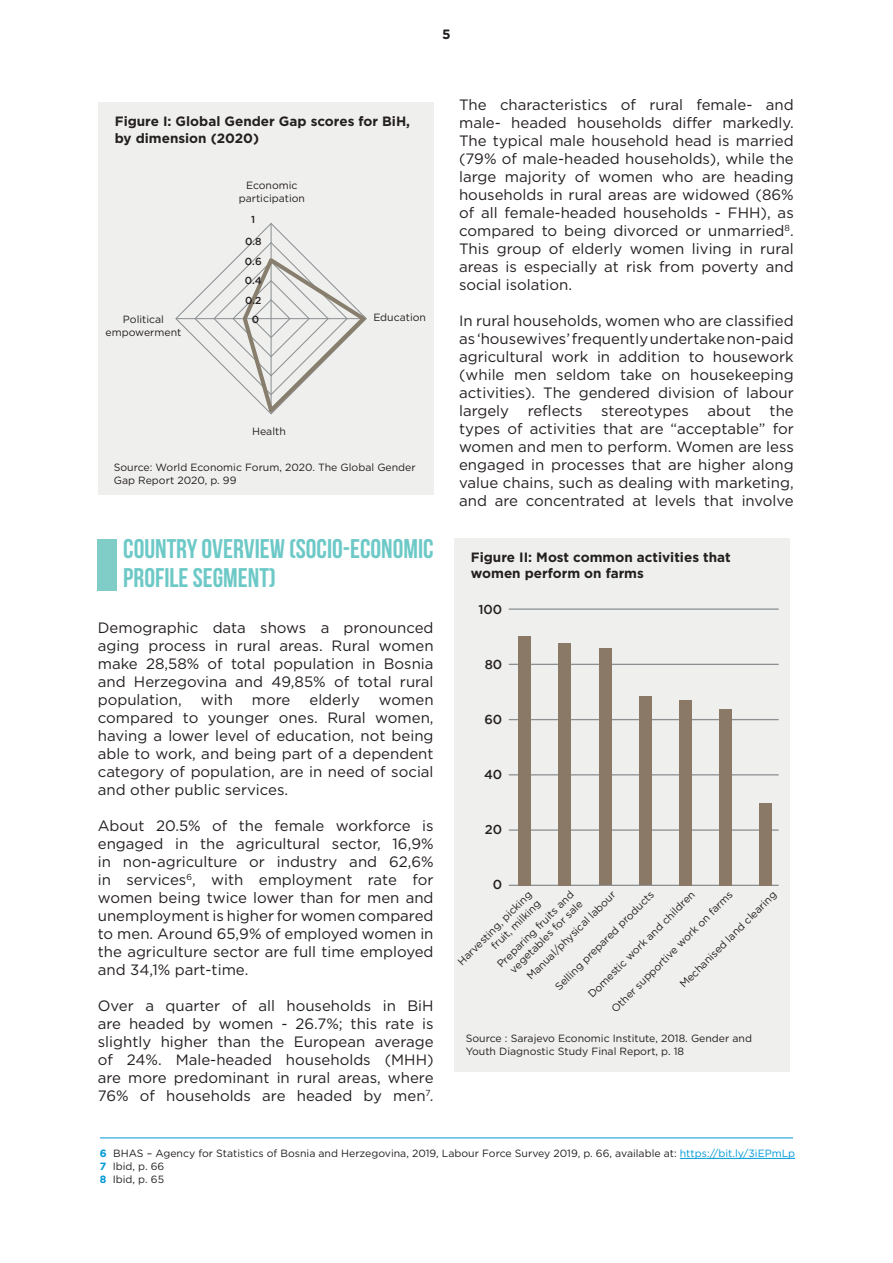
<style>
.page{position:relative;width:893px;height:1263px;background:#fff}
.page>*{position:absolute;margin:0;border:0;box-sizing:border-box;transform-origin:0 0}
.t1{font:700 27px/28.5px "Bebas Neue";color:#6dc9c7}
.t2{font:15px/18px "Gotham";color:#241f1f;text-align:justify}
.t3{font:700 13.5px/16.2px "Gotham";color:#241f1f}
.t4{font:500 12.9px "Gotham";color:#241f1f}
.t5{font:10.5px/12.6px "Gotham";color:#241f1f}
.t6{font:500 10.2px "Gotham";color:#241f1f}
.s1{font-weight:700;color:#0099d8}
.s2{color:#0099d8}
</style>
<div class="page">
<hr style="left:680px;top:1158px;width:115px;height:1px;background:#0099d8">
<hr style="left:100px;top:1137px;width:693px;height:1px;background:#0099d8">
<div style="left:98px;top:102px;width:336px;height:392px;background:#efefed"></div>
<div style="left:454px;top:538px;width:336px;height:533px;background:#efefed"></div>
<svg style="left:175px;top:223px;width:192px;height:192px"></svg>
<hr style="left:509px;top:885px;width:270px;height:1px;background:#8c9093">
<hr style="left:509px;top:608px;width:270px;height:2px;background:#8c9093">
<hr style="left:509px;top:664px;width:270px;height:1px;background:#8c9093">
<hr style="left:509px;top:719px;width:270px;height:1px;background:#8c9093">
<hr style="left:509px;top:774px;width:270px;height:1px;background:#8c9093">
<hr style="left:509px;top:829px;width:270px;height:2px;background:#8c9093">
<div style="left:518px;top:636px;width:13px;height:249px;background:#8b7967"></div>
<div style="left:558px;top:643px;width:13px;height:242px;background:#8b7967"></div>
<div style="left:598px;top:648px;width:13px;height:237px;background:#8b7967"></div>
<div style="left:639px;top:696px;width:13px;height:189px;background:#8b7967"></div>
<div style="left:679px;top:700px;width:13px;height:185px;background:#8b7967"></div>
<div style="left:719px;top:709px;width:13px;height:176px;background:#8b7967"></div>
<div style="left:759px;top:803px;width:13px;height:82px;background:#8b7967"></div>
<div style="left:98px;top:539px;width:19px;height:51px;background:#80cdc8"></div>
<p class="t3" style="left:442px;top:26px;width:10px">5</p>
<p class="t3" style="left:115px;top:114px;width:297px">Figure I: Global Gender Gap scores for BiH, by dimension (2020)</p>
<p class="t5" style="left:239px;top:179px;width:68px;text-align:center">Economic participation</p>
<p class="t6" style="left:251px;top:214px;width:6px">1</p>
<p class="t6" style="left:245px;top:236px;width:18px">0.8</p>
<p class="t6" style="left:245px;top:255px;width:18px">0.6</p>
<p class="t6" style="left:245px;top:274px;width:19px">0.4</p>
<p class="t5" style="left:106px;top:313px;width:77px;text-align:center">Political empowerment</p>
<p class="t6" style="left:245px;top:295px;width:18px">0.2</p>
<p class="t6" style="left:252px;top:313px;width:9px">0</p>
<p class="t5" style="left:252px;top:424px;width:35px">Health</p>
<p class="t5" style="left:373px;top:311px;width:54px">Education</p>
<p class="t5" style="left:114px;top:461px;width:303px">Source: World Economic Forum, 2020. The Global Gender<br>Gap Report 2020, p. 99</p>
<h1 class="t1" style="left:123px;top:534px;width:312px">COUNTRY OVERVIEW (SOCIO-ECONOMIC<br>PROFILE SEGMENT)</h1>
<p class="t2" style="left:98px;top:618px;width:337px">Demographic data shows a pronounced aging process in rural areas. Rural women make 28,58% of total population in Bosnia and Herzegovina and 49,85% of total rural population,</p>
<p class="t2" style="left:201px;top:690px;width:34px">with</p>
<p class="t2" style="left:252px;top:690px;width:40px">more</p>
<p class="t2" style="left:309px;top:690px;width:52px">elderly</p>
<p class="t2" style="left:98px;top:690px;width:337px;text-indent:281px">women compared to younger ones. Rural women, having a lower level of education, not being able to work, and being part of a dependent category of population, are in need of social and other public services.</p>
<p class="t2" style="left:98px;top:816px;width:337px">About 20.5% of the female workforce is engaged in the agricultural sector, 16,9% in non-agriculture or industry and 62,6% in services<sup>6</sup>, with employment rate for women being twice lower than for men and unemployment is higher for women compared to men. Around 65,9% of employed women in the agriculture sector are full time employed and 34,1% part-time.</p>
<p class="t2" style="left:98px;top:996px;width:337px">Over a quarter of all households in BiH are headed by women - 26.7%; this rate is slightly higher than the European average of 24%. Male-headed households (MHH) are more predominant in rural areas, where 76% of households are headed by men<sup>7</sup>.</p>
<p class="t2" style="left:459px;top:95px;width:336px">The characteristics of rural female- and male- headed households differ markedly.<br>The typical male household head is married (79% of male-headed households), while the large majority of women who are heading households in rural areas are widowed (86% of all female-headed households - FHH), as compared to being divorced or unmarried<sup>8</sup>.<br>This group of elderly women living in rural areas is especially at risk from poverty and social isolation.</p>
<p class="t2" style="left:459px;top:311px;width:336px">In rural households, women who are classified as ‘housewives’ frequently undertake non-paid agricultural work in addition to housework (while men seldom take on housekeeping activities). The gendered division of labour largely reflects stereotypes about the types of activities that are “acceptable” for women and men to perform. Women are less engaged in processes that are higher along value chains, such as dealing with marketing, and are concentrated at levels that involve</p>
<p class="t3" style="left:471px;top:549px;width:261px">Figure II: Most common activities that women perform on farms</p>
<p class="t4" style="left:478px;top:602px;width:25px">100</p>
<p class="t4" style="left:485px;top:657px;width:19px">80</p>
<p class="t4" style="left:484px;top:712px;width:19px">60</p>
<p class="t4" style="left:484px;top:767px;width:20px">40</p>
<p class="t4" style="left:485px;top:822px;width:19px">20</p>
<p class="t4" style="left:493px;top:877px;width:11px">0</p>
<p class="t5" style="left:494px;top:961px;width:105px;text-align:center;rotate:-45deg">Preparing fruits and vegetables for sale</p>
<p class="t5" style="left:524px;top:973px;width:122px;rotate:-45deg">Manual/physical labour</p>
<p class="t5" style="left:552px;top:984px;width:137px;rotate:-45deg">Selling prepared products</p>
<p class="t5" style="left:608px;top:1006px;width:168px;rotate:-45deg">Other supportive work on farms</p>
<p class="t5" style="left:585px;top:991px;width:147px;rotate:-45deg">Domestic work and children</p>
<p class="t5" style="left:455px;top:958px;width:101px;text-align:right;rotate:-45deg">Harvesting, picking fruit, milking</p>
<p class="t5" style="left:677px;top:981px;width:133px;rotate:-45deg">Mechanised land clearing</p>
<p class="t5" style="left:466px;top:1032px;width:288px">Source : Sarajevo Economic Institute, 2018. Gender and<br>Youth Diagnostic Study Final Report, p. 18</p>
<p class="t5" style="left:100px;top:1147px;width:697px"><span class="s1">6</span> BHAS – Agency for Statistics of Bosnia and Herzegovina, 2019, Labour Force Survey 2019, p. 66, available at: <span class="s2">https://bit.ly/3iEPmLp<br></span><span class="s1">7</span> Ibid, p. 66<br><span class="s1">8</span> Ibid, p. 65</p>
</div>
